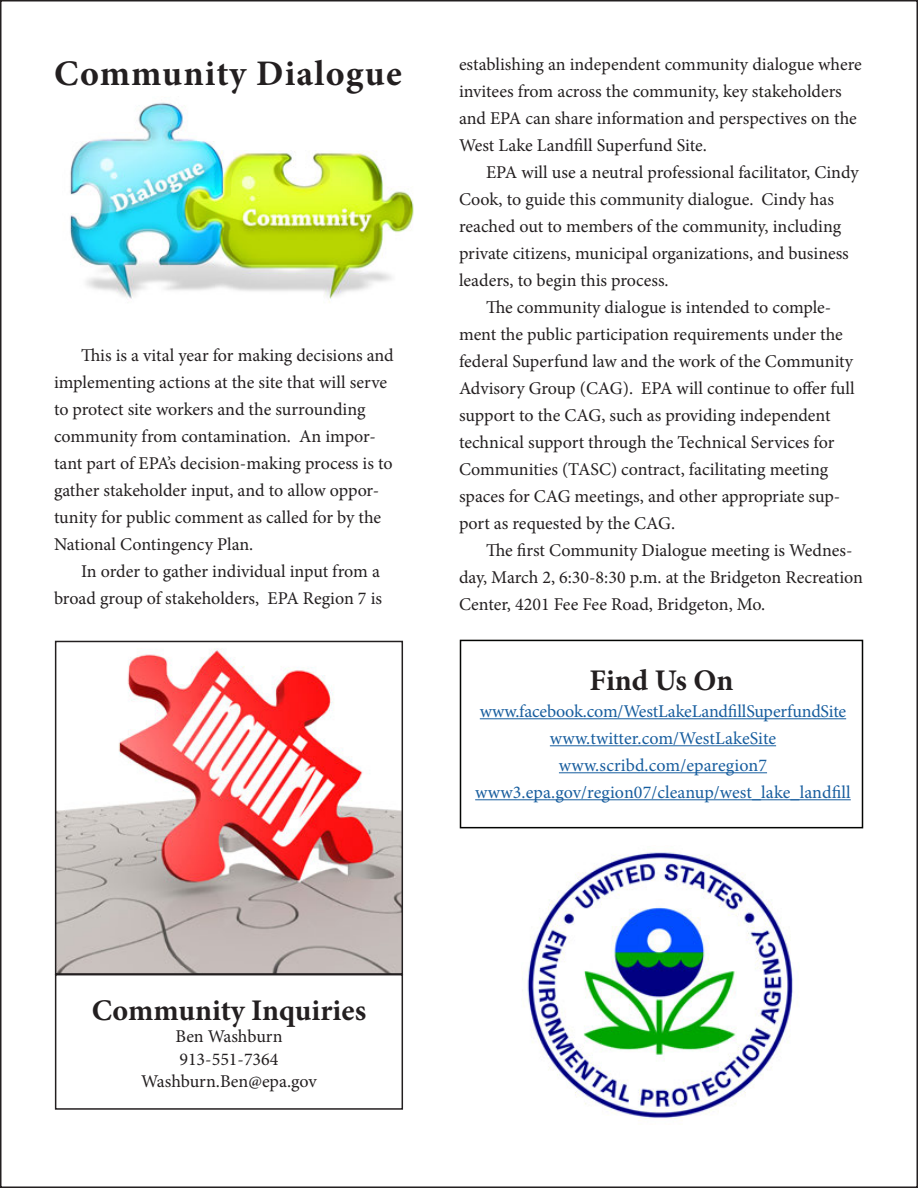
<style>
.page{position:relative;width:918px;height:1188px;background:#fff}
.page>*{position:absolute;margin:0;border:0;box-sizing:border-box;transform-origin:0 0}
.t1{font:700 36px "Minion Pro";letter-spacing:.03em;color:#231f20}
.t2{font:700 30px "Minion Pro";color:#231f20}
.t3{font:18px/27px "Minion Pro";color:#231f20}
.t4{font:18px "Minion Pro";color:#175d9e}
</style>
<div class="page">
<img style="left:58px;top:648px;width:342px;height:324px">
<div style="left:55px;top:641px;width:348px;height:334px;border:2px solid #231f20"></div>
<hr style="left:480px;top:718px;width:366px;height:1px;background:#175d9e">
<hr style="left:550px;top:745px;width:226px;height:1px;background:#175d9e">
<hr style="left:559px;top:772px;width:208px;height:1px;background:#175d9e">
<hr style="left:475px;top:799px;width:376px;height:1px;background:#175d9e">
<div style="left:460px;top:640px;width:403px;height:188px;border:2px solid #040503"></div>
<div style="left:55px;top:974px;width:348px;height:136px;border:2px solid #231f20"></div>
<img style="left:522px;top:852px;width:271px;height:267px">
<img style="left:70px;top:102px;width:344px;height:201px">
<p class="t1" style="left:54px;top:48px;width:349px">Community Dialogue</p>
<p class="t3" style="left:54px;top:342px;width:341px;text-indent:27px">This is a vital year for making decisions and implementing actions at the site that will serve to protect site workers and the surrounding community from contamination. An impor&shy;tant part of EPA’s decision-making process is to gather stakeholder input, and to allow oppor&shy;tunity for public comment as called for by the National Contingency Plan.</p>
<p class="t3" style="left:54px;top:558px;width:330px;text-align:right">In order to gather individual input from a broad group of stakeholders, EPA Region 7 is</p>
<p class="t3" style="left:459px;top:51px;width:404px">establishing an independent community dialogue where invitees from across the community, key stakeholders and EPA can share information and perspectives on the West Lake Landfill Superfund Site.</p>
<p class="t3" style="left:459px;top:159px;width:401px;text-indent:27px">EPA will use a neutral professional facilitator, Cindy Cook, to guide this community dialogue. Cindy has reached out to members of the community, including private citizens, municipal organizations, and business leaders, to begin this process.</p>
<p class="t3" style="left:459px;top:294px;width:397px;text-indent:27px">The community dialogue is intended to comple&shy;ment the public participation requirements under the federal Superfund law and the work of the Community Advisory Group (CAG). EPA will continue to offer full support to the CAG, such as providing independent technical support through the Technical Services for Communities (TASC) contract, facilitating meeting spaces for CAG meetings, and other appropriate sup&shy;port as requested by the CAG.</p>
<p class="t3" style="left:459px;top:537px;width:406px;text-indent:27px">The first Community Dialogue meeting is Wednes&shy;day, March 2, 6:30-8:30 p.m. at the Bridgeton Recreation<br>Center, 4201 Fee Fee Road, Bridgeton, Mo.</p>
<p class="t2" style="left:590px;top:659px;width:145px">Find Us On</p>
<p class="t4" style="left:480px;top:699px;width:368px">www.facebook.com/WestLakeLandfillSuperfundSite</p>
<p class="t4" style="left:550px;top:726px;width:228px">www.twitter.com/WestLakeSite</p>
<p class="t4" style="left:559px;top:753px;width:210px">www.scribd.com/eparegion7</p>
<p class="t4" style="left:475px;top:780px;width:377px">www3.epa.gov/region07/cleanup/west_lake_landfill</p>
<p class="t2" style="left:92px;top:989px;width:276px">Community Inquiries</p>
<p class="t3" style="left:175px;top:1023px;width:109px">Ben Washburn</p>
<p class="t3" style="left:179px;top:1046px;width:101px">913-551-7364</p>
<p class="t3" style="left:141px;top:1068px;width:177px">Washburn.Ben@epa.gov</p>
</div>
